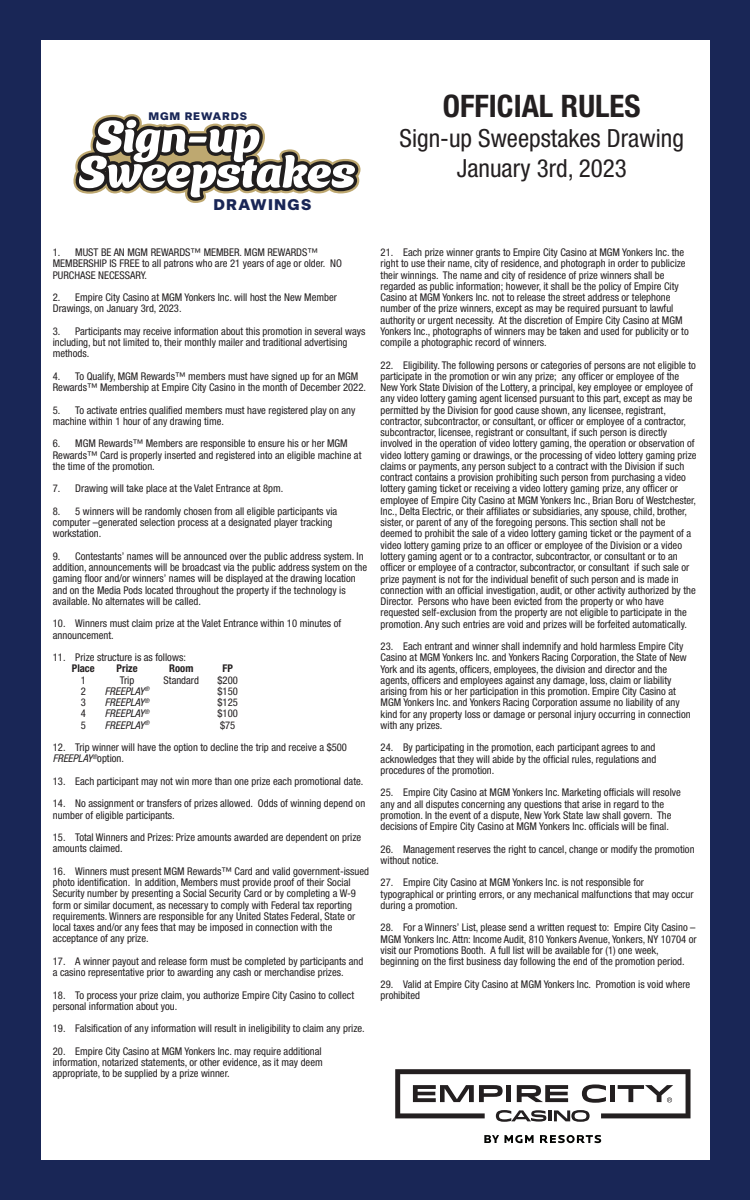
<style>
.page{position:relative;width:750px;height:1200px;background:#192656}
.page>*{position:absolute;margin:0;border:0;box-sizing:border-box;transform-origin:0 0}
.t1{font:700 condensed 31.06px "Helvetica Neue LT Std";color:#231f20}
.t2{font:condensed 25px/30px "Helvetica Neue LT Std";color:#231f20;text-align:center}
.t3{font:900 15.44px "Beausite Classic";letter-spacing:.08em;color:#192656}
.t4{font:900 10.94px "Beausite Classic";letter-spacing:.08em;color:#192656}
.t5{font:condensed 10.62px/11.2px "Helvetica Neue LT Std";color:#231f20}
.t6{font:italic condensed 10.62px "Helvetica Neue LT Std";color:#231f20}
.t7{font:700 condensed 10.62px "Helvetica Neue LT Std";color:#231f20}
.s1{font-style:italic}
</style>
<div class="page">
<div style="left:41px;top:40px;width:668px;height:1120px;background:#fff"></div>
<svg style="left:484px;top:1135px;width:50px;height:8px"></svg>
<svg style="left:540px;top:1135px;width:61px;height:8px"></svg>
<svg style="left:395px;top:1069px;width:296px;height:53px"></svg>
<svg style="left:73px;top:114px;width:288px;height:89px"></svg>
<p class="t4" style="left:149px;top:107px;width:100px">MGM REWARDS</p>
<h3 class="t3" style="left:213px;top:192px;width:99px">DRAWINGS</h3>
<h1 class="t1" style="left:443px;top:88px;width:199px">OFFICIAL RULES</h1>
<h2 class="t2" style="left:400px;top:123px;width:286px">Sign-up Sweepstakes Drawing<br>January 3rd, 2023</h2>
<p class="t5" style="left:53px;top:247px;width:291px">1. MUST BE AN MGM REWARDS™ MEMBER. MGM REWARDS™<br>MEMBERSHIP IS FREE to all patrons who are 21 years of age or older. NO<br>PURCHASE NECESSARY.</p>
<p class="t5" style="left:53px;top:292px;width:286px">2. Empire City Casino at MGM Yonkers Inc. will host the New Member<br>Drawings, on January 3rd, 2023.</p>
<p class="t5" style="left:53px;top:325px;width:314px">3. Participants may receive information about this promotion in several ways including, but not limited to, their monthly mailer and traditional advertising methods.</p>
<p class="t5" style="left:53px;top:370px;width:315px">4. To Qualify, MGM Rewards™ members must have signed up for an MGM<br>Rewards™ Membership at Empire City Casino in the month of December 2022.</p>
<p class="t5" style="left:53px;top:404px;width:304px">5. To activate entries qualified members must have registered play on any machine within 1 hour of any drawing time.</p>
<p class="t5" style="left:53px;top:438px;width:310px">6. MGM Rewards™ Members are responsible to ensure his or her MGM<br>Rewards™ Card is properly inserted and registered into an eligible machine at the time of the promotion.</p>
<p class="t5" style="left:53px;top:483px;width:232px">7. Drawing will take place at the Valet Entrance at 8pm.</p>
<p class="t5" style="left:53px;top:505px;width:286px">8. 5 winners will be randomly chosen from all eligible participants via computer –generated selection process at a designated player tracking workstation.</p>
<p class="t5" style="left:53px;top:550px;width:316px">9. Contestants’ names will be announced over the public address system. In addition, announcements will be broadcast via the public address system on the gaming floor and/or winners’ names will be displayed at the drawing location and on the Media Pods located throughout the property if the technology is available. No alternates will be called.</p>
<p class="t5" style="left:53px;top:618px;width:290px">10. Winners must claim prize at the Valet Entrance within 10 minutes of announcement.</p>
<p class="t5" style="left:53px;top:652px;width:135px">11. Prize structure is as follows:</p>
<p class="t7" style="left:72px;top:662px;width:25px">Place</p>
<p class="t7" style="left:117px;top:662px;width:23px">Prize</p>
<p class="t7" style="left:169px;top:662px;width:26px">Room</p>
<p class="t7" style="left:223px;top:662px;width:12px">FP</p>
<p class="t5" style="left:81px;top:674px;width:7px">1</p>
<p class="t5" style="left:120px;top:674px;width:16px">Trip</p>
<p class="t5" style="left:164px;top:674px;width:37px">Standard</p>
<p class="t5" style="left:218px;top:674px;width:22px">$200</p>
<p class="t5" style="left:81px;top:686px;width:7px">2</p>
<p class="t6" style="left:105px;top:685px;width:46px">FREEPLAY<sup>®</sup></p>
<p class="t5" style="left:218px;top:685px;width:22px">$150</p>
<p class="t5" style="left:81px;top:697px;width:7px">3</p>
<p class="t6" style="left:105px;top:696px;width:46px">FREEPLAY<sup>®</sup></p>
<p class="t5" style="left:218px;top:697px;width:22px">$125</p>
<p class="t5" style="left:81px;top:708px;width:7px">4</p>
<p class="t6" style="left:105px;top:707px;width:46px">FREEPLAY<sup>®</sup></p>
<p class="t5" style="left:218px;top:708px;width:22px">$100</p>
<p class="t5" style="left:81px;top:719px;width:7px">5</p>
<p class="t6" style="left:105px;top:719px;width:46px">FREEPLAY<sup>®</sup></p>
<p class="t5" style="left:220px;top:719px;width:17px">$75</p>
<p class="t5" style="left:53px;top:742px;width:296px">12. Trip winner will have the option to decline the trip and receive a $500<br><span class="s1">FREEPLAY</span><sup>®</sup>option.</p>
<p class="t5" style="left:53px;top:775px;width:312px">13. Each participant may not win more than one prize each promotional date.</p>
<p class="t5" style="left:53px;top:798px;width:314px">14. No assignment or transfers of prizes allowed. Odds of winning depend on number of eligible participants.</p>
<p class="t5" style="left:53px;top:832px;width:310px">15. Total Winners and Prizes: Prize amounts awarded are dependent on prize amounts claimed.</p>
<p class="t5" style="left:53px;top:865px;width:318px">16. Winners must present MGM Rewards™ Card and valid government-issued photo identification. In addition, Members must provide proof of their Social Security number by presenting a Social Security Card or by completing a W-9 form or similar document, as necessary to comply with Federal tax reporting requirements. Winners are responsible for any United States Federal, State or local taxes and/or any fees that may be imposed in connection with the acceptance of any prize.</p>
<p class="t5" style="left:53px;top:955px;width:312px">17. A winner payout and release form must be completed by participants and a casino representative prior to awarding any cash or merchandise prizes.</p>
<p class="t5" style="left:53px;top:989px;width:303px">18. To process your prize claim, you authorize Empire City Casino to collect personal information about you.</p>
<p class="t5" style="left:53px;top:1023px;width:313px">19. Falsification of any information will result in ineligibility to claim any prize.</p>
<p class="t5" style="left:53px;top:1045px;width:271px;text-align:justify">20. Empire City Casino at MGM Yonkers Inc. may require additional information, notarized statements, or other evidence, as it may deem appropriate, to be supplied by a prize winner.</p>
<p class="t5" style="left:381px;top:247px;width:310px">21. Each prize winner grants to Empire City Casino at MGM Yonkers Inc. the right to use their name, city of residence, and photograph in order to publicize their winnings. The name and city of residence of prize winners shall be regarded as public information; however, it shall be the policy of Empire City Casino at MGM Yonkers Inc. not to release the street address or telephone number of the prize winners, except as may be required pursuant to lawful authority or urgent necessity. At the discretion of Empire City Casino at MGM Yonkers Inc., photographs of winners may be taken and used for publicity or to compile a photographic record of winners.</p>
<p class="t5" style="left:381px;top:359px;width:318px">22. Eligibility. The following persons or categories of persons are not eligible to participate in the promotion or win any prize; any officer or employee of the New York State Division of the Lottery, a principal, key employee or employee of any video lottery gaming agent licensed pursuant to this part, except as may be permitted by the Division for good cause shown, any licensee, registrant, contractor, subcontractor, or consultant, or officer or employee of a contractor, subcontractor, licensee, registrant or consultant, if such person is directly involved in the operation of video lottery gaming, the operation or observation of video lottery gaming or drawings, or the processing of video lottery gaming prize claims or payments, any person subject to a contract with the Division if such contract contains a provision prohibiting such person from purchasing a video lottery gaming ticket or receiving a video lottery gaming prize, any officer or employee of Empire City Casino at MGM Yonkers Inc., Brian Boru of Westchester, Inc., Delta Electric, or their affiliates or subsidiaries, any spouse, child, brother, sister, or parent of any of the foregoing persons. This section shall not be deemed to prohibit the sale of a video lottery gaming ticket or the payment of a video lottery gaming prize to an officer or employee of the Division or a video lottery gaming agent or to a contractor, subcontractor, or consultant or to an officer or employee of a contractor, subcontractor, or consultant if such sale or prize payment is not for the individual benefit of such person and is made in connection with an official investigation, audit, or other activity authorized by the Director. Persons who have been evicted from the property or who have requested self-exclusion from the property are not eligible to participate in the promotion. Any such entries are void and prizes will be forfeited automatically.</p>
<p class="t5" style="left:381px;top:641px;width:312px">23. Each entrant and winner shall indemnify and hold harmless Empire City Casino at MGM Yonkers Inc. and Yonkers Racing Corporation, the State of New York and its agents, officers, employees, the division and director and the agents, officers and employees against any damage, loss, claim or liability arising from his or her participation in this promotion. Empire City Casino at MGM Yonkers Inc. and Yonkers Racing Corporation assume no liability of any kind for any property loss or damage or personal injury occurring in connection with any prizes.</p>
<p class="t5" style="left:381px;top:742px;width:277px;text-align:justify">24. By participating in the promotion, each participant agrees to and acknowledges that they will abide by the official rules, regulations and procedures of the promotion.</p>
<p class="t5" style="left:381px;top:787px;width:302px">25. Empire City Casino at MGM Yonkers Inc. Marketing officials will resolve any and all disputes concerning any questions that arise in regard to the promotion. In the event of a dispute, New York State law shall govern. The decisions of Empire City Casino at MGM Yonkers Inc. officials will be final.</p>
<p class="t5" style="left:381px;top:843px;width:315px">26. Management reserves the right to cancel, change or modify the promotion without notice.</p>
<p class="t5" style="left:381px;top:877px;width:314px">27. Empire City Casino at MGM Yonkers Inc. is not responsible for typographical or printing errors, or any mechanical malfunctions that may occur during a promotion.</p>
<p class="t5" style="left:381px;top:922px;width:318px">28. For a Winners’ List, please send a written request to: Empire City Casino – MGM Yonkers Inc. Attn: Income Audit, 810 Yonkers Avenue, Yonkers, NY 10704 or visit our Promotions Booth. A full list will be available for (1) one week, beginning on the first business day following the end of the promotion period.</p>
<p class="t5" style="left:381px;top:978px;width:311px">29. Valid at Empire City Casino at MGM Yonkers Inc. Promotion is void where prohibited</p>
</div>
